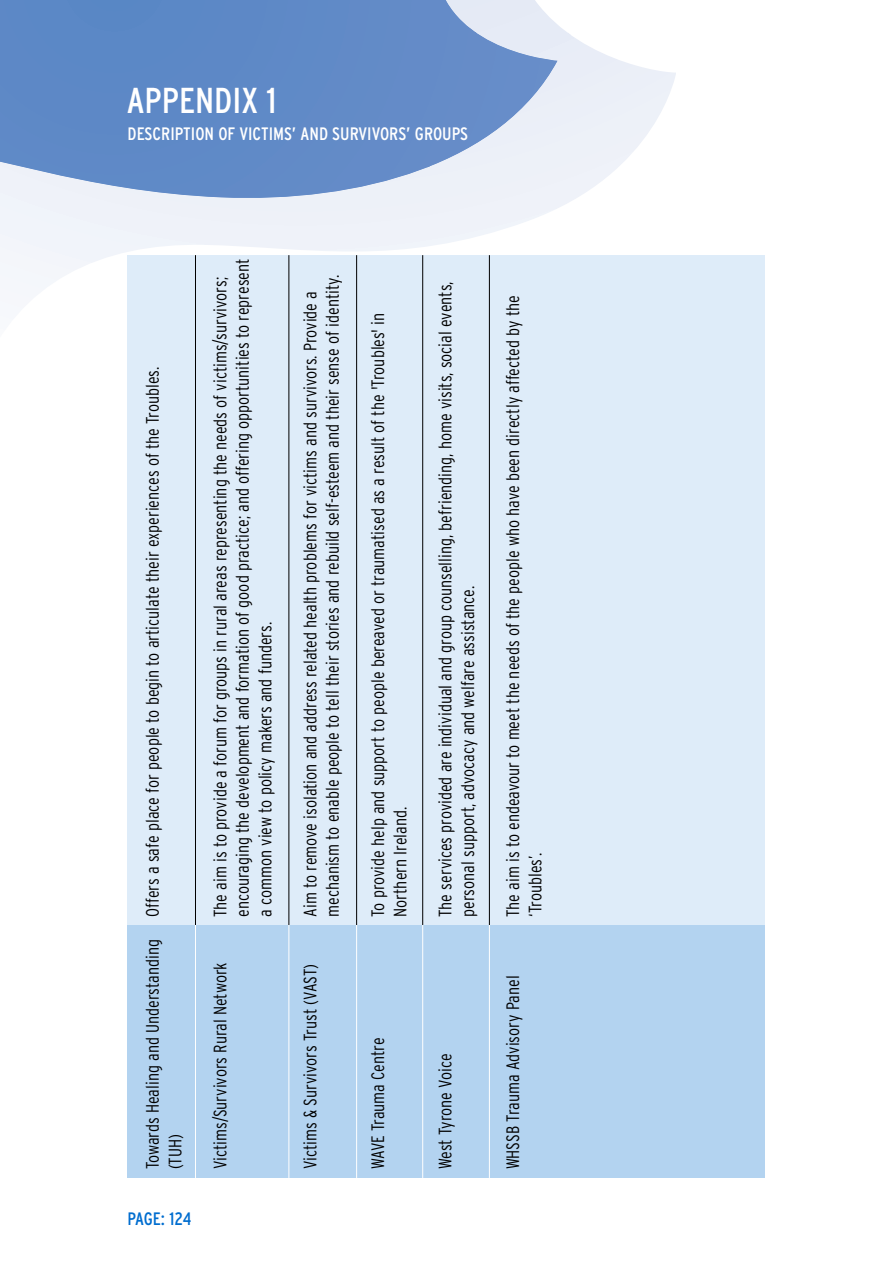
<style>
.page{position:relative;width:893px;height:1263px;background:#fff}
.page>*{position:absolute;margin:0;border:0;box-sizing:border-box;transform-origin:0 0}
.t1{font:condensed 36px "Interstate";color:#fff}
.t2{font:300 condensed 18px/22.5px "Interstate";color:#000}
.t3{font:condensed 18px "Interstate";color:#fff}
.t4{font:condensed 18px "Interstate";color:#006dcf}
</style>
<div class="page">
<svg style="left:0;top:24px;width:676px;height:444px"></svg>
<svg style="left:0;top:0;width:557px;height:203px;background:#7a9dd0"></svg>
<div style="left:128px;top:255px;width:637px;height:670px;background:#deecf9"></div>
<div style="left:128px;top:925px;width:637px;height:253px;background:#b3d3f0"></div>
<hr style="left:288px;top:925px;width:1px;height:253px;background:#fff">
<hr style="left:288px;top:255px;width:1px;height:670px;background:#000">
<hr style="left:195px;top:925px;width:1px;height:253px;background:#fff">
<hr style="left:195px;top:255px;width:1px;height:670px;background:#000">
<hr style="left:356px;top:925px;width:1px;height:253px;background:#fff">
<hr style="left:356px;top:255px;width:1px;height:670px;background:#000">
<hr style="left:422px;top:925px;width:1px;height:253px;background:#fff">
<hr style="left:422px;top:255px;width:1px;height:670px;background:#000">
<hr style="left:489px;top:925px;width:1px;height:253px;background:#fff">
<hr style="left:489px;top:255px;width:1px;height:670px;background:#000">
<h1 class="t1" style="left:127px;top:80px;width:151px">APPENDIX 1</h1>
<p class="t3" style="left:128px;top:123px;width:342px">DESCRIPTION OF VICTIMS’ AND SURVIVORS’ GROUPS</p>
<p class="t2" style="left:142px;top:1169px;width:804px;rotate:-90deg">Towards Healing and Understanding Offers a safe place for people to begin to articulate their experiences of the Troubles. (TUH)</p>
<p class="t4" style="left:127px;top:1209px;width:66px">PAGE: 124</p>
<p class="t2" style="left:209px;top:917px;width:660px;rotate:-90deg">The aim is to provide a forum for groups in rural areas representing the needs of victims/survivors; encouraging the development and formation of good practice; and offering opportunities to represent a common view to policy makers and funders.</p>
<p class="t2" style="left:209px;top:1169px;width:209px;rotate:-90deg">Victims/Survivors Rural Network</p>
<p class="t2" style="left:299px;top:917px;width:643px;rotate:-90deg">Aim to remove isolation and address related health problems for victims and survivors. Provide a mechanism to enable people to tell their stories and rebuild self-esteem and their sense of identity.</p>
<p class="t2" style="left:299px;top:1169px;width:207px;rotate:-90deg">Victims &amp; Survivors Trust (VAST)</p>
<p class="t2" style="left:367px;top:917px;width:606px;rotate:-90deg">To provide help and support to people bereaved or traumatised as a result of the 'Troubles' in<br>Northern Ireland.</p>
<p class="t2" style="left:367px;top:1169px;width:133px;rotate:-90deg">WAVE Trauma Centre</p>
<p class="t2" style="left:434px;top:917px;width:637px;rotate:-90deg">The services provided are individual and group counselling, befriending, home visits, social events, personal support, advocacy and welfare assistance.</p>
<p class="t2" style="left:434px;top:1169px;width:117px;rotate:-90deg">West Tyrone Voice</p>
<p class="t2" style="left:502px;top:917px;width:623px;rotate:-90deg">The aim is to endeavour to meet the needs of the people who have been directly affected by the ‘Troubles’.</p>
<p class="t2" style="left:502px;top:1169px;width:196px;rotate:-90deg">WHSSB Trauma Advisory Panel</p>
</div>
